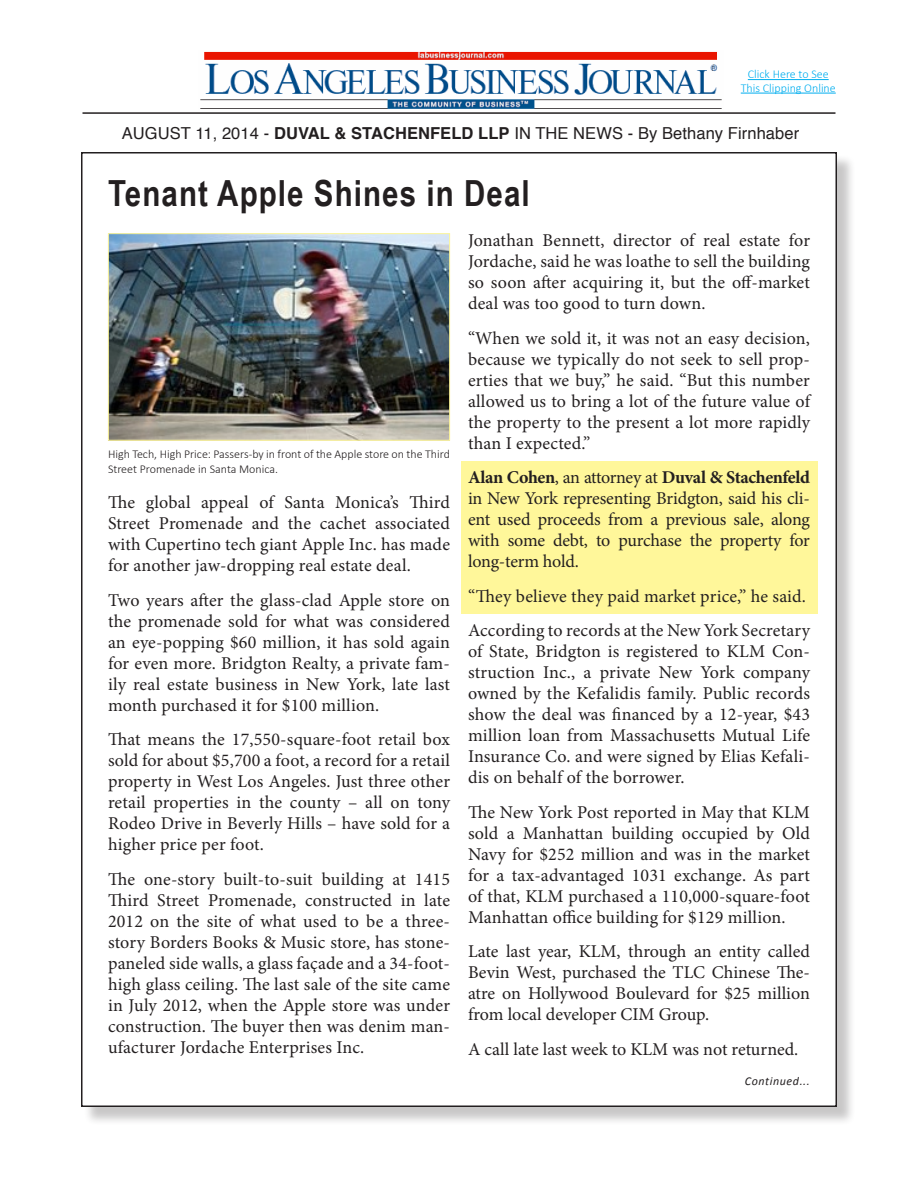
<style>
.page{position:relative;width:918px;height:1188px;background:#fff}
.page>*{position:absolute;margin:0;border:0;box-sizing:border-box;transform-origin:0 0}
.t1{font:700 36px "Arial Narrow";letter-spacing:.03em;color:#231f20}
.t2{font:18px/21px "Minion Pro";letter-spacing:.005em;color:#231f20;text-align:justify}
.t3{font:16.5px "Helvetica";letter-spacing:.005em;color:#231f20}
.t4{font:300 12px/15px "Calibri";color:#231f20}
.t5{font:300 12px "Calibri";color:#00aeef}
.t6{font:italic 12px "Calibri";letter-spacing:.05em;color:#231f20}
.s1{font-weight:700}
</style>
<div class="page">
<div style="left:83px;top:154px;width:772px;height:971px;background:#231f20;opacity:.25"></div>
<div style="left:82px;top:153px;width:754px;height:953px;background:#fff"></div>
<hr style="left:82px;top:112px;width:754px;height:2px;background:#231f20">
<hr style="left:748px;top:79px;width:81px;height:1px;background:#00aeef">
<hr style="left:741px;top:93px;width:95px;height:1px;background:#00aeef">
<img style="left:200px;top:51px;width:522px;height:58px">
<div style="left:461px;top:461px;width:357px;height:152px;background:#fff79a"></div>
<img style="left:110px;top:235px;width:338px;height:204px">
<div style="left:108px;top:233px;width:342px;height:208px;border:1px solid #fff79a"></div>
<p class="t5" style="left:748px;top:67px;width:82px">Click Here to See</p>
<p class="t5" style="left:741px;top:80px;width:97px">This Clipping Online</p>
<p class="t3" style="left:122px;top:121px;width:679px">AUGUST 11, 2014 - <span class="s1">DUVAL &amp; STACHENFELD LLP</span> IN THE NEWS - By Bethany Firnhaber</p>
<p class="t1" style="left:108px;top:167px;width:423px">Tenant Apple Shines in Deal</p>
<p class="t4" style="left:108px;top:446px;width:343px">High Tech, High Price: Passers-by in front of the Apple store on the Third<br>Street Promenade in Santa Monica.</p>
<p class="t2" style="left:108px;top:492px;width:344px">The global appeal of Santa Monica’s Third Street Promenade and the cachet associated with Cupertino tech giant Apple Inc. has made for another jaw-dropping real estate deal.</p>
<p class="t2" style="left:108px;top:590px;width:344px">Two years after the glass-clad Apple store on the promenade sold for what was considered an eye-popping $60 million, it has sold again for even more. Bridgton Realty, a private fam&shy;ily real estate business in New York, late last month purchased it for $100 million.</p>
<p class="t2" style="left:108px;top:729px;width:344px">That means the 17,550-square-foot retail box sold for about $5,700 a foot, a record for a retail property in West Los Angeles. Just three other retail properties in the county – all on tony Rodeo Drive in Beverly Hills – have sold for a higher price per foot.</p>
<p class="t2" style="left:108px;top:869px;width:344px">The one-story built-to-suit building at 1415<br>Third Street Promenade, constructed in late 2012 on the site of what used to be a three&shy;story Borders Books &amp; Music store, has stone&shy;paneled side walls, a glass façade and a 34-foot&shy;high glass ceiling. The last sale of the site came in July 2012, when the Apple store was under construction. The buyer then was denim man&shy;ufacturer Jordache Enterprises Inc.</p>
<p class="t2" style="left:468px;top:230px;width:344px">Jonathan Bennett, director of real estate for Jordache, said he was loathe to sell the building so soon after acquiring it, but the off-market deal was too good to turn down.</p>
<p class="t2" style="left:468px;top:328px;width:344px">“When we sold it, it was not an easy decision, because we typically do not seek to sell prop&shy;erties that we buy,” he said. “But this number allowed us to bring a lot of the future value of the property to the present a lot more rapidly than I expected.”</p>
<p class="t2" style="left:468px;top:467px;width:344px"><span class="s1">Alan Cohen</span>, an attorney at <span class="s1">Duval &amp; Stachenfeld </span>in New York representing Bridgton, said his cli&shy;ent used proceeds from a previous sale, along with some debt, to purchase the property for long-term hold.</p>
<p class="t2" style="left:468px;top:586px;width:339px">“They believe they paid market price,” he said.</p>
<p class="t2" style="left:468px;top:620px;width:344px">According to records at the New York Secretary of State, Bridgton is registered to KLM Con&shy;struction Inc., a private New York company owned by the Kefalidis family. Public records show the deal was financed by a 12-year, $43 million loan from Massachusetts Mutual Life Insurance Co. and were signed by Elias Kefali&shy;dis on behalf of the borrower.</p>
<p class="t2" style="left:468px;top:802px;width:344px">The New York Post reported in May that KLM sold a Manhattan building occupied by Old Navy for $252 million and was in the market for a tax-advantaged 1031 exchange. As part of that, KLM purchased a 110,000-square-foot Manhattan office building for $129 million.</p>
<p class="t2" style="left:468px;top:941px;width:344px">Late last year, KLM, through an entity called Bevin West, purchased the TLC Chinese The&shy;atre on Hollywood Boulevard for $25 million from local developer CIM Group.</p>
<p class="t2" style="left:468px;top:1039px;width:332px">A call late last week to KLM was not returned.</p>
<p class="t6" style="left:745px;top:1073px;width:67px">Continued...</p>
</div>
